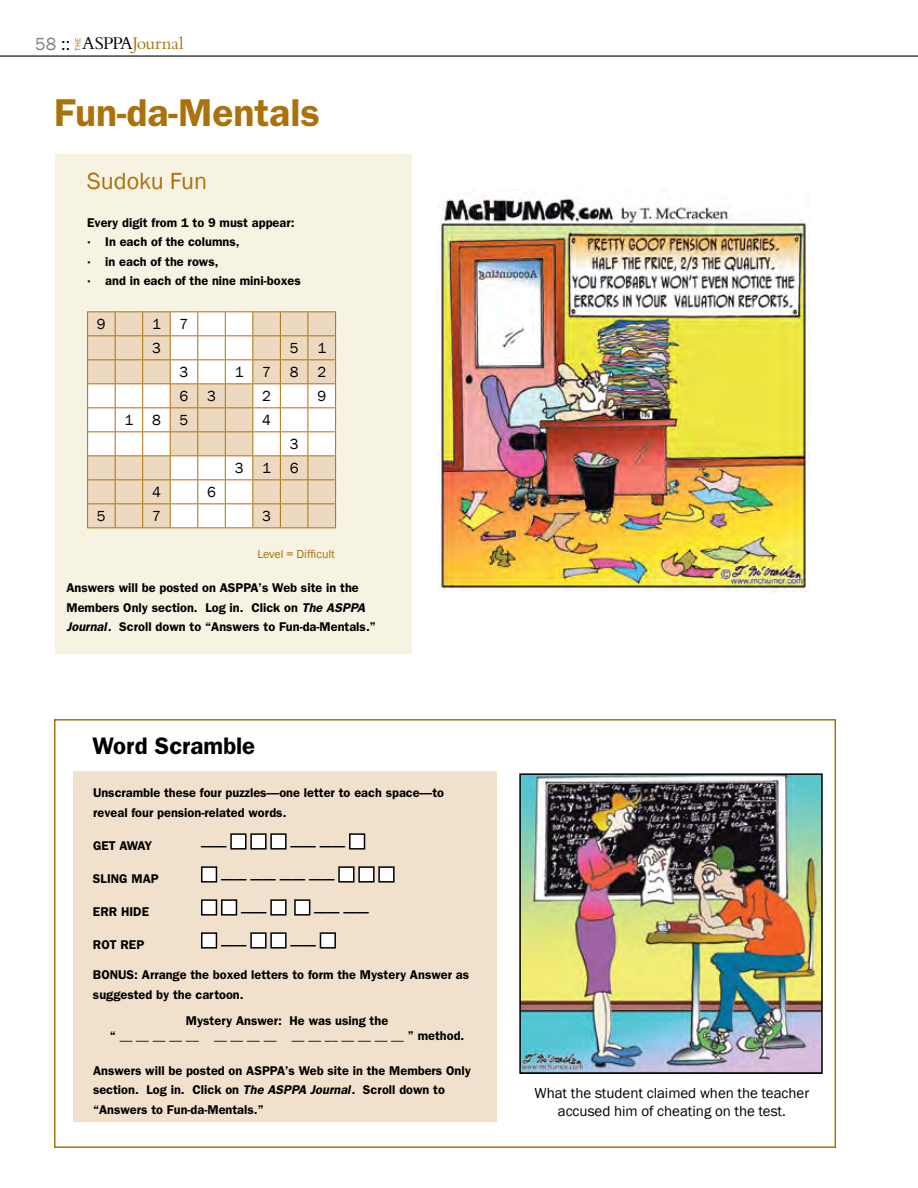
<style>
.page{position:relative;width:918px;height:1188px;background:#fff}
.page>*{position:absolute;margin:0;border:0;box-sizing:border-box;transform-origin:0 0}
.t1{font:600 39px "Franklin Gothic";color:#ab710a}
.t2{font:600 24px "Franklin Gothic";color:#000}
.t3{font:24px "Franklin Gothic";color:#ab710a}
.t4{font:18.6px "Bembo";letter-spacing:-.01em;color:#ab710a}
.t5{font:18px "Franklin Gothic";color:#808285}
.t6{font:15px/18px "Franklin Gothic";letter-spacing:-.005em;color:#000;text-align:center}
.t7{font:600 12.75px/19.5px "Franklin Gothic";color:#000}
.t8{font:12px "Franklin Gothic";color:#ab710a}
.t9{font:7.65px "Franklin Gothic";color:#ab710a}
.s1{color:#000}
.s2{font-style:italic}
</style>
<div class="page">
<hr style="left:0;top:55px;width:918px;height:2px;background:#000">
<div style="left:54px;top:719px;width:782px;height:429px;border:2px solid #ab710a"></div>
<div style="left:73px;top:772px;width:423px;height:350px;background:#f1e1cc"></div>
<div style="left:231px;top:834px;width:15px;height:15px;background:#fff"></div>
<div style="left:230px;top:833px;width:17px;height:17px;border:2px solid #000"></div>
<div style="left:251px;top:834px;width:15px;height:15px;background:#fff"></div>
<div style="left:250px;top:833px;width:17px;height:17px;border:2px solid #000"></div>
<div style="left:271px;top:834px;width:15px;height:15px;background:#fff"></div>
<div style="left:270px;top:833px;width:17px;height:17px;border:2px solid #000"></div>
<div style="left:350px;top:834px;width:14px;height:15px;background:#fff"></div>
<div style="left:349px;top:833px;width:16px;height:17px;border:2px solid #000"></div>
<div style="left:202px;top:867px;width:14px;height:15px;background:#fff"></div>
<div style="left:201px;top:866px;width:16px;height:17px;border:2px solid #000"></div>
<div style="left:339px;top:867px;width:15px;height:15px;background:#fff"></div>
<div style="left:338px;top:866px;width:17px;height:17px;border:2px solid #000"></div>
<div style="left:359px;top:867px;width:15px;height:15px;background:#fff"></div>
<div style="left:358px;top:866px;width:17px;height:17px;border:2px solid #000"></div>
<div style="left:379px;top:867px;width:15px;height:15px;background:#fff"></div>
<div style="left:378px;top:866px;width:17px;height:17px;border:2px solid #000"></div>
<div style="left:202px;top:900px;width:14px;height:15px;background:#fff"></div>
<div style="left:201px;top:899px;width:16px;height:17px;border:2px solid #000"></div>
<div style="left:222px;top:900px;width:14px;height:15px;background:#fff"></div>
<div style="left:221px;top:899px;width:16px;height:17px;border:2px solid #000"></div>
<div style="left:271px;top:900px;width:15px;height:15px;background:#fff"></div>
<div style="left:270px;top:899px;width:17px;height:17px;border:2px solid #000"></div>
<div style="left:295px;top:900px;width:15px;height:15px;background:#fff"></div>
<div style="left:294px;top:899px;width:16px;height:17px;border:2px solid #000"></div>
<div style="left:202px;top:933px;width:14px;height:15px;background:#fff"></div>
<div style="left:201px;top:932px;width:16px;height:17px;border:2px solid #000"></div>
<div style="left:251px;top:933px;width:15px;height:15px;background:#fff"></div>
<div style="left:250px;top:932px;width:17px;height:17px;border:2px solid #000"></div>
<div style="left:271px;top:933px;width:15px;height:15px;background:#fff"></div>
<div style="left:270px;top:932px;width:17px;height:17px;border:2px solid #000"></div>
<div style="left:320px;top:933px;width:15px;height:15px;background:#fff"></div>
<div style="left:320px;top:932px;width:16px;height:17px;border:2px solid #000"></div>
<img style="left:522px;top:776px;width:298px;height:295px">
<div style="left:519px;top:773px;width:304px;height:301px;border:2px solid #000"></div>
<div style="left:55px;top:154px;width:357px;height:500px;background:#f6f3e2"></div>
<svg style="left:87px;top:311px;width:249px;height:217px;background:#eedfca"></svg>
<img style="left:438px;top:195px;width:371px;height:397px">
<h3 class="t5" style="left:35px;top:33px;width:37px">58 <span class="s1">::</span></h3>
<p class="t9" style="left:73px;top:51px;width:14px;rotate:-90deg">THE</p>
<h3 class="t4" style="left:82px;top:33px;width:103px"><span class="s1">ASPPA</span>Journal</h3>
<h1 class="t1" style="left:54px;top:90px;width:267px">Fun-da-Mentals</h1>
<h2 class="t3" style="left:87px;top:166px;width:121px">Sudoku Fun</h2>
<p class="t7" style="left:87px;top:212px;width:215px">Every digit from 1 to 9 must appear: · In each of the columns,<br>· in each of the rows,<br>· and in each of the nine mini-boxes</p>
<p class="t6" style="left:97px;top:315px;width:10px">9</p>
<p class="t6" style="left:152px;top:315px;width:10px">1</p>
<p class="t6" style="left:180px;top:315px;width:10px">7</p>
<p class="t6" style="left:152px;top:339px;width:10px">3</p>
<p class="t6" style="left:290px;top:339px;width:10px">5</p>
<p class="t6" style="left:317px;top:339px;width:10px">1</p>
<p class="t6" style="left:180px;top:363px;width:10px">3</p>
<p class="t6" style="left:235px;top:363px;width:10px">1</p>
<p class="t6" style="left:262px;top:363px;width:10px">7</p>
<p class="t6" style="left:290px;top:363px;width:10px">8</p>
<p class="t6" style="left:317px;top:363px;width:10px">2</p>
<p class="t6" style="left:180px;top:387px;width:10px">6</p>
<p class="t6" style="left:207px;top:387px;width:10px">3</p>
<p class="t6" style="left:262px;top:387px;width:10px">2</p>
<p class="t6" style="left:317px;top:387px;width:10px">9</p>
<p class="t6" style="left:125px;top:411px;width:10px">1</p>
<p class="t6" style="left:152px;top:411px;width:10px">8</p>
<p class="t6" style="left:180px;top:411px;width:10px">5</p>
<p class="t6" style="left:262px;top:411px;width:10px">4</p>
<p class="t6" style="left:290px;top:435px;width:10px">3</p>
<p class="t6" style="left:235px;top:459px;width:10px">3</p>
<p class="t6" style="left:262px;top:459px;width:10px">1</p>
<p class="t6" style="left:290px;top:459px;width:10px">6</p>
<p class="t6" style="left:152px;top:483px;width:10px">4</p>
<p class="t6" style="left:207px;top:483px;width:10px">6</p>
<p class="t6" style="left:97px;top:507px;width:10px">5</p>
<p class="t6" style="left:152px;top:507px;width:10px">7</p>
<p class="t6" style="left:262px;top:507px;width:10px">3</p>
<p class="t8" style="left:257px;top:547px;width:79px">Level = Difficult</p>
<p class="t7" style="left:66px;top:578px;width:311px">Answers will be posted on ASPPA’s Web site in the<br>Members Only section. Log in. Click on <span class="s2">The ASPPA<br>Journal.</span> Scroll down to “Answers to Fun-da-Mentals.”</p>
<h2 class="t2" style="left:92px;top:732px;width:164px">Word Scramble</h2>
<p class="t7" style="left:93px;top:783px;width:353px">Unscramble these four puzzles—one letter to each space—to reveal four pension-related words.</p>
<p class="t7" style="left:93px;top:835px;width:61px">GET AWAY</p>
<p class="t7" style="left:201px;top:835px;width:27px">——</p>
<p class="t7" style="left:290px;top:835px;width:56px">—— ——</p>
<p class="t7" style="left:93px;top:868px;width:67px">SLING MAP</p>
<p class="t7" style="left:221px;top:868px;width:115px">—— —— —— ——</p>
<p class="t7" style="left:93px;top:901px;width:58px">ERR HIDE</p>
<p class="t7" style="left:241px;top:901px;width:27px">——</p>
<p class="t7" style="left:314px;top:901px;width:56px">—— ——</p>
<p class="t7" style="left:93px;top:934px;width:53px">ROT REP</p>
<p class="t7" style="left:221px;top:934px;width:27px">——</p>
<p class="t7" style="left:290px;top:934px;width:27px">——</p>
<p class="t7" style="left:93px;top:965px;width:378px">BONUS: Arrange the boxed letters to form the Mystery Answer as suggested by the cartoon.</p>
<p class="t7" style="left:110px;top:1013px;width:356px;line-height:15px;text-align:center">Mystery Answer: He was using the<br>“ __ __ __ __ __ __ __ __ __ __ __ __ __ __ __ __ ” method.</p>
<p class="t7" style="left:93px;top:1060px;width:379px">Answers will be posted on ASPPA’s Web site in the Members Only section. Log in. Click on <span class="s2">The ASPPA Journal.</span> Scroll down to “Answers to Fun-da-Mentals.”</p>
<p class="t6" style="left:535px;top:1084px;width:276px">What the student claimed when the teacher accused him of cheating on the test.</p>
</div>
